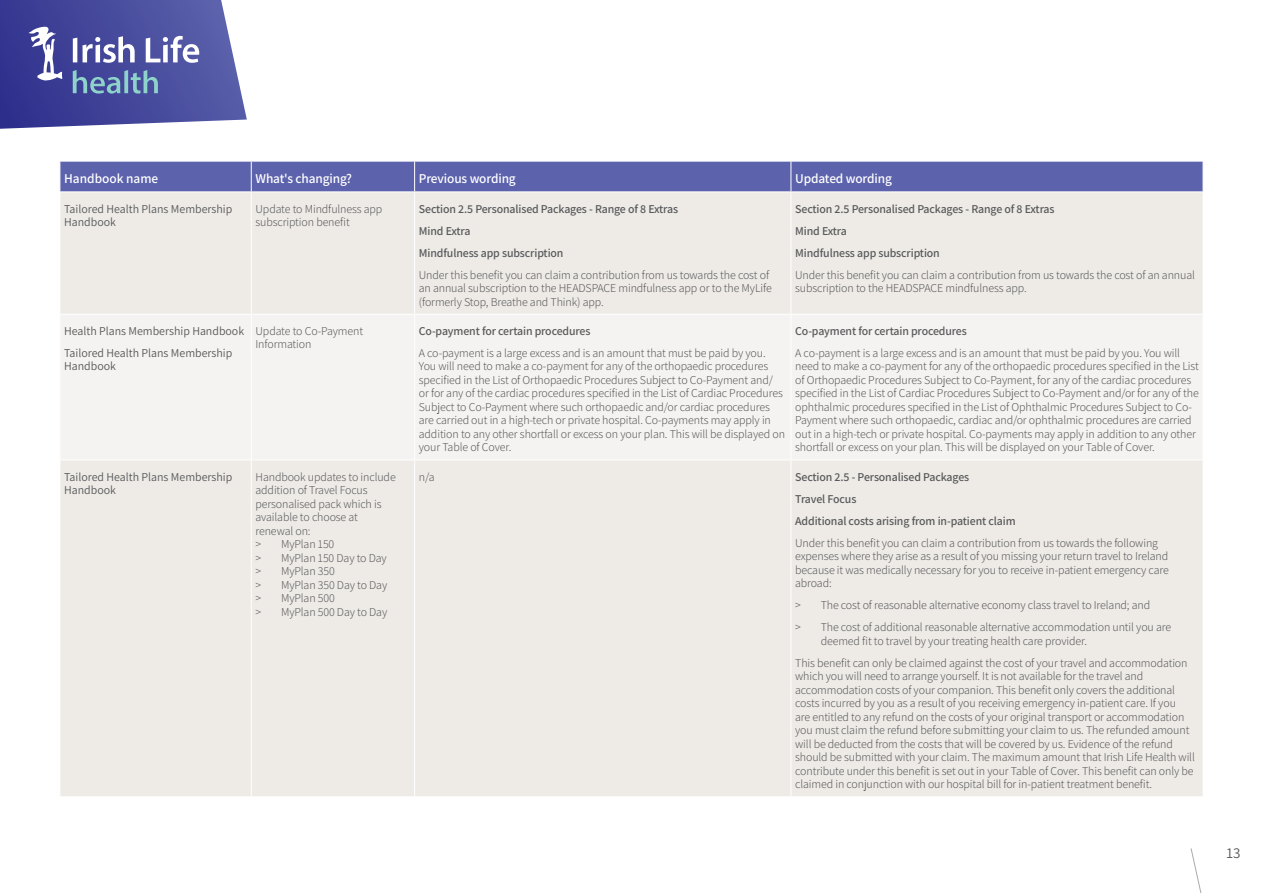
<style>
.page{position:relative;width:1263px;height:893px;background:#fff}
.page>*{position:absolute;margin:0;border:0;box-sizing:border-box;transform-origin:0 0}
.t1{font:15px "Assistant";color:#58595b}
.t2{font:600 13.5px "Assistant";letter-spacing:-.01em;color:#fff}
.t3{font:300 12px/13.5px "Assistant";letter-spacing:-.01em;color:#58595b}
.t4{font:600 12px/22px "Assistant";letter-spacing:-.01em;color:#58595b}
.t5{font:12px/13.5px "Assistant";color:#58595b}
</style>
<div class="page">
<div style="left:61px;top:162px;width:1142px;height:30px;background:#5c62ac"></div>
<div style="left:61px;top:193px;width:1142px;height:603px;background:#eeebe7"></div>
<div style="left:61px;top:315px;width:1142px;height:145px;background:#f5f3f1"></div>
<hr style="left:251px;top:192px;width:1px;height:122px;background:#fff">
<hr style="left:414px;top:192px;width:1px;height:122px;background:#fff">
<hr style="left:790px;top:192px;width:1px;height:122px;background:#fff">
<hr style="left:251px;top:315px;width:1px;height:145px;background:#fff">
<hr style="left:414px;top:315px;width:1px;height:145px;background:#fff">
<hr style="left:790px;top:315px;width:1px;height:145px;background:#fff">
<hr style="left:251px;top:460px;width:1px;height:336px;background:#fff">
<hr style="left:414px;top:460px;width:1px;height:336px;background:#fff">
<hr style="left:790px;top:460px;width:1px;height:336px;background:#fff">
<hr style="left:60px;top:314px;width:191px;height:1px;background:#fff">
<hr style="left:251px;top:314px;width:164px;height:1px;background:#fff">
<hr style="left:415px;top:314px;width:376px;height:1px;background:#fff">
<hr style="left:791px;top:314px;width:412px;height:1px;background:#fff">
<hr style="left:60px;top:460px;width:191px;height:1px;background:#fff">
<hr style="left:251px;top:460px;width:164px;height:1px;background:#fff">
<hr style="left:415px;top:460px;width:376px;height:1px;background:#fff">
<hr style="left:791px;top:460px;width:412px;height:1px;background:#fff">
<hr style="left:251px;top:161px;width:1px;height:31px;background:#fff">
<hr style="left:414px;top:161px;width:1px;height:31px;background:#fff">
<hr style="left:790px;top:161px;width:1px;height:31px;background:#fff">
<svg style="left:0;top:0;width:247px;height:129px;background:#6166aa"></svg>
<svg style="left:1190px;top:848px;width:12px;height:45px"></svg>
<p class="t2" style="left:64px;top:170px;width:96px">Handbook name</p>
<p class="t2" style="left:255px;top:170px;width:98px">What's changing?</p>
<p class="t2" style="left:419px;top:170px;width:98px">Previous wording</p>
<p class="t2" style="left:795px;top:170px;width:98px">Updated wording</p>
<p class="t5" style="left:64px;top:201px;width:170px">Tailored Health Plans Membership<br>Handbook</p>
<p class="t3" style="left:255px;top:201px;width:128px">Update to Mindfulness app subscription benefit</p>
<p class="t4" style="left:419px;top:197px;width:261px">Section 2.5 Personalised Packages - Range of 8 Extras<br>Mind Extra<br>Mindfulness app subscription</p>
<p class="t3" style="left:419px;top:267px;width:354px">Under this benefit you can claim a contribution from us towards the cost of an annual subscription to the HEADSPACE mindfulness app or to the MyLife (formerly Stop, Breathe and Think) app.</p>
<p class="t4" style="left:795px;top:197px;width:261px">Section 2.5 Personalised Packages - Range of 8 Extras<br>Mind Extra<br>Mindfulness app subscription</p>
<p class="t3" style="left:795px;top:267px;width:401px">Under this benefit you can claim a contribution from us towards the cost of an annual subscription to the HEADSPACE mindfulness app.</p>
<p class="t5" style="left:64px;top:319px;width:181px;line-height:22px">Health Plans Membership Handbook<br>Tailored Health Plans Membership</p>
<p class="t5" style="left:64px;top:359px;width:53px">Handbook</p>
<p class="t3" style="left:255px;top:324px;width:109px">Update to Co-Payment<br>Information</p>
<p class="t4" style="left:419px;top:319px;width:173px">Co-payment for certain procedures</p>
<p class="t3" style="left:419px;top:346px;width:368px">A co-payment is a large excess and is an amount that must be paid by you.<br>You will need to make a co-payment for any of the orthopaedic procedures specified in the List of Orthopaedic Procedures Subject to Co-Payment and/ or for any of the cardiac procedures specified in the List of Cardiac Procedures Subject to Co-Payment where such orthopaedic and/or cardiac procedures are carried out in a high-tech or private hospital. Co-payments may apply in addition to any other shortfall or excess on your plan. This will be displayed on your Table of Cover.</p>
<p class="t4" style="left:795px;top:319px;width:173px">Co-payment for certain procedures</p>
<p class="t3" style="left:795px;top:346px;width:405px">A co-payment is a large excess and is an amount that must be paid by you. You will need to make a co-payment for any of the orthopaedic procedures specified in the List of Orthopaedic Procedures Subject to Co-Payment, for any of the cardiac procedures specified in the List of Cardiac Procedures Subject to Co-Payment and/or for any of the ophthalmic procedures specified in the List of Ophthalmic Procedures Subject to Co-Payment where such orthopaedic, cardiac and/or ophthalmic procedures are carried out in a high-tech or private hospital. Co-payments may apply in addition to any other shortfall or excess on your plan. This will be displayed on your Table of Cover.</p>
<p class="t5" style="left:64px;top:469px;width:170px">Tailored Health Plans Membership<br>Handbook</p>
<p class="t3" style="left:255px;top:469px;width:142px">Handbook updates to include addition of Travel Focus personalised pack which is available to choose at renewal on:<br>&gt; MyPlan 150<br>&gt; MyPlan 150 Day to Day<br>&gt; MyPlan 350<br>&gt; MyPlan 350 Day to Day &gt; MyPlan 500<br>&gt; MyPlan 500 Day to Day</p>
<p class="t3" style="left:419px;top:469px;width:17px">n/a</p>
<p class="t4" style="left:795px;top:465px;width:222px">Section 2.5 - Personalised Packages<br>Travel Focus<br>Additional costs arising from in-patient claim</p>
<p class="t3" style="left:795px;top:535px;width:375px">Under this benefit you can claim a contribution from us towards the following expenses where they arise as a result of you missing your return travel to Ireland because it was medically necessary for you to receive in-patient emergency care abroad:</p>
<p class="t3" style="left:795px;top:594px;width:377px;line-height:22px">&gt; The cost of reasonable alternative economy class travel to Ireland; and<br>&gt; The cost of additional reasonable alternative accommodation until you are</p>
<p class="t3" style="left:795px;top:629px;width:394px;line-height:22px;text-indent:26px">deemed fit to travel by your treating health care provider.<br>This benefit can only be claimed against the cost of your travel and accommodation</p>
<p class="t3" style="left:795px;top:669px;width:401px">which you will need to arrange yourself. It is not available for the travel and accommodation costs of your companion. This benefit only covers the additional costs incurred by you as a result of you receiving emergency in-patient care. If you<br>are entitled to any refund on the costs of your original transport or accommodation you must claim the refund before submitting your claim to us. The refunded amount will be deducted from the costs that will be covered by us. Evidence of the refund should be submitted with your claim. The maximum amount that Irish Life Health will contribute under this benefit is set out in your Table of Cover. This benefit can only be claimed in conjunction with our hospital bill for in-patient treatment benefit.</p>
<p class="t1" style="left:1226px;top:843px;width:16px">13</p>
</div>
